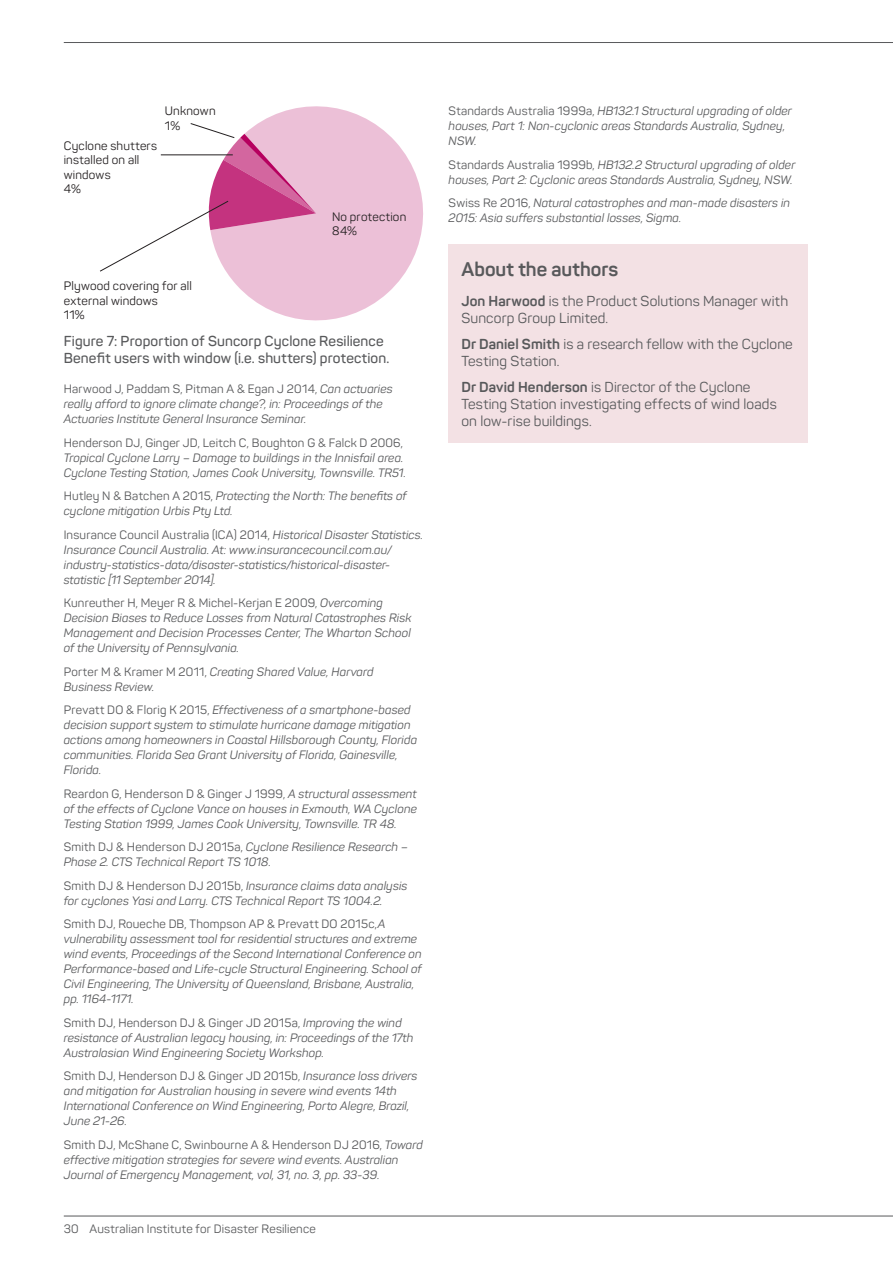
<style>
.page{position:relative;width:893px;height:1263px;background:#fff}
.page>*{position:absolute;margin:0;border:0;box-sizing:border-box;transform-origin:0 0}
.About_the_author_hea{font:700 19.5px "Panton";color:#58595b}
.About_the_author_bod{font:14.25px/17.2px "Panton";letter-spacing:.01em;color:#58595b}
.FigureName{font:600 14.25px/17.1px "Panton";letter-spacing:.01em;color:#58595b}
.Image{font:12.15px/14.5px "Panton";letter-spacing:.015em;color:#231f20}
.References{font:italic 12px/15px "Panton";letter-spacing:.01em;color:#58595b}
.t1{font:12px "Panton";letter-spacing:.02em;color:#58595b}
.s1{font-style:normal}
.s2{font-weight:700}
</style>
<div class="page">
<hr style="left:64px;top:42px;width:829px;height:1px;background:#58595b">
<hr style="left:64px;top:1216px;width:829px;height:1px;background:#58595b">
<div style="left:449px;top:244px;width:359px;height:50px;background:#f3e1e4"></div>
<div style="left:449px;top:278px;width:359px;height:61px;background:#f3e1e4"></div>
<div style="left:449px;top:321px;width:359px;height:61px;background:#f3e1e4"></div>
<div style="left:449px;top:364px;width:359px;height:79px;background:#f3e1e4"></div>
<svg style="left:226px;top:106px;width:197px;height:214px;fill:#ecc0d7"></svg>
<svg style="left:100px;top:123px;width:216px;height:149px"></svg>
<p class="Image" style="left:64px;top:138px;width:95px">Cyclone shutters installed on all windows<br>4%</p>
<p class="Image" style="left:165px;top:103px;width:52px">Unknown<br>1%</p>
<p class="Image" style="left:332px;top:209px;width:76px">No protection<br>84%</p>
<p class="Image" style="left:64px;top:278px;width:130px">Plywood covering for all external windows<br>11%</p>
<p class="FigureName" style="left:64px;top:332px;width:327px">Figure 7: Proportion of Suncorp Cyclone Resilience<br>Benefit users with window (i.e. shutters) protection.</p>
<p class="References" style="left:64px;top:381px;width:331px"><span class="s1">Harwood J, Paddam S, Pitman A &amp; Egan J 2014,</span> Can actuaries really afford to ignore climate change?, in: Proceedings of the<br>Actuaries Institute General Insurance Seminar.</p>
<p class="References" style="left:64px;top:435px;width:344px"><span class="s1">Henderson DJ, Ginger JD, Leitch C, Boughton G &amp; Falck D 2006,<br></span>Tropical Cyclone Larry – Damage to buildings in the Innisfail area.<br>Cyclone Testing Station, James Cook University, Townsville. TR51.</p>
<p class="References" style="left:64px;top:488px;width:344px"><span class="s1">Hutley N &amp; Batchen A 2015,</span> Protecting the North: The benefits of cyclone mitigation Urbis Pty Ltd.</p>
<p class="References" style="left:64px;top:527px;width:361px"><span class="s1">Insurance Council Australia (ICA) 2014,</span> Historical Disaster Statistics.<br>Insurance Council Australia. At: www.insurancecouncil.com.au/ industry-statistics-data/disaster-statistics/historical-disaster&shy;statistic [11 September 2014].</p>
<p class="References" style="left:64px;top:595px;width:349px"><span class="s1">Kunreuther H, Meyer R &amp; Michel-Kerjan E 2009,</span> Overcoming Decision Biases to Reduce Losses from Natural Catastrophes Risk Management and Decision Processes Center, The Wharton School of the University of Pennsylvania.</p>
<p class="References" style="left:64px;top:664px;width:311px"><span class="s1">Porter M &amp; Kramer M 2011,</span> Creating Shared Value, Harvard<br>Business Review.</p>
<p class="References" style="left:64px;top:702px;width:355px"><span class="s1">Prevatt DO &amp; Florig K 2015,</span> Effectiveness of a smartphone-based decision support system to stimulate hurricane damage mitigation actions among homeowners in Coastal Hillsborough County, Florida communities. Florida Sea Grant University of Florida, Gainesville, Florida.</p>
<p class="References" style="left:64px;top:786px;width:355px;text-align:justify"><span class="s1">Reardon G, Henderson D &amp; Ginger J 1999,</span> A structural assessment of the effects of Cyclone Vance on houses in Exmouth, WA Cyclone Testing Station 1999, James Cook University, Townsville. TR 48.</p>
<p class="References" style="left:64px;top:839px;width:346px"><span class="s1">Smith DJ &amp; Henderson DJ 2015a,</span> Cyclone Resilience Research –<br>Phase 2. CTS Technical Report TS 1018.</p>
<p class="References" style="left:64px;top:878px;width:345px"><span class="s1">Smith DJ &amp; Henderson DJ 2015b,</span> Insurance claims data analysis for cyclones Yasi and Larry. CTS Technical Report TS 1004.2.</p>
<p class="References" style="left:64px;top:916px;width:359px"><span class="s1">Smith DJ, Roueche DB, Thompson AP &amp; Prevatt DO 2015c,</span>A vulnerability assessment tool for residential structures and extreme wind events, Proceedings of the Second International Conference on Performance-based and Life-cycle Structural Engineering. School of Civil Engineering, The University of Queensland, Brisbane, Australia, pp. 1164-1171.</p>
<p class="References" style="left:64px;top:1015px;width:351px"><span class="s1">Smith DJ, Henderson DJ &amp; Ginger JD 2015a,</span> Improving the wind resistance of Australian legacy housing, in: Proceedings of the 17th<br>Australasian Wind Engineering Society Workshop.</p>
<p class="References" style="left:64px;top:1069px;width:355px"><span class="s1">Smith DJ, Henderson DJ &amp; Ginger JD 2015b,</span> Insurance loss drivers and mitigation for Australian housing in severe wind events 14th International Conference on Wind Engineering, Porto Alegre, Brazil, June 21-26.</p>
<p class="References" style="left:64px;top:1137px;width:360px"><span class="s1">Smith DJ, McShane C, Swinbourne A &amp; Henderson DJ 2016,</span> Toward effective mitigation strategies for severe wind events. Australian<br>Journal of Emergency Management, vol, 31, no. 3, pp. 33-39.</p>
<p class="t1" style="left:64px;top:1221px;width:254px">30 Australian Institute for Disaster Resilience</p>
<p class="References" style="left:449px;top:103px;width:345px"><span class="s1">Standards Australia 1999a,</span> HB132.1 Structural upgrading of older houses, Part 1: Non-cyclonic areas Standards Australia, Sydney,<br>NSW.</p>
<p class="References" style="left:449px;top:157px;width:348px"><span class="s1">Standards Australia 1999b,</span> HB132.2 Structural upgrading of older houses, Part 2: Cyclonic areas Standards Australia, Sydney, NSW.</p>
<p class="References" style="left:449px;top:195px;width:343px"><span class="s1">Swiss Re 2016,</span> Natural catastrophes and man-made disasters in<br>2015: Asia suffers substantial losses, Sigma.</p>
<p class="About_the_author_hea" style="left:461px;top:257px;width:158px">About the authors</p>
<p class="About_the_author_bod" style="left:461px;top:292px;width:328px"><span class="s2">Jon Harwood</span> is the Product Solutions Manager with<br>Suncorp Group Limited.</p>
<p class="About_the_author_bod" style="left:461px;top:335px;width:333px"><span class="s2">Dr Daniel Smith</span> is a research fellow with the Cyclone<br>Testing Station.</p>
<p class="About_the_author_bod" style="left:461px;top:378px;width:317px"><span class="s2">Dr David Henderson</span> is Director of the Cyclone<br>Testing Station investigating effects of wind loads on low-rise buildings.</p>
</div>
